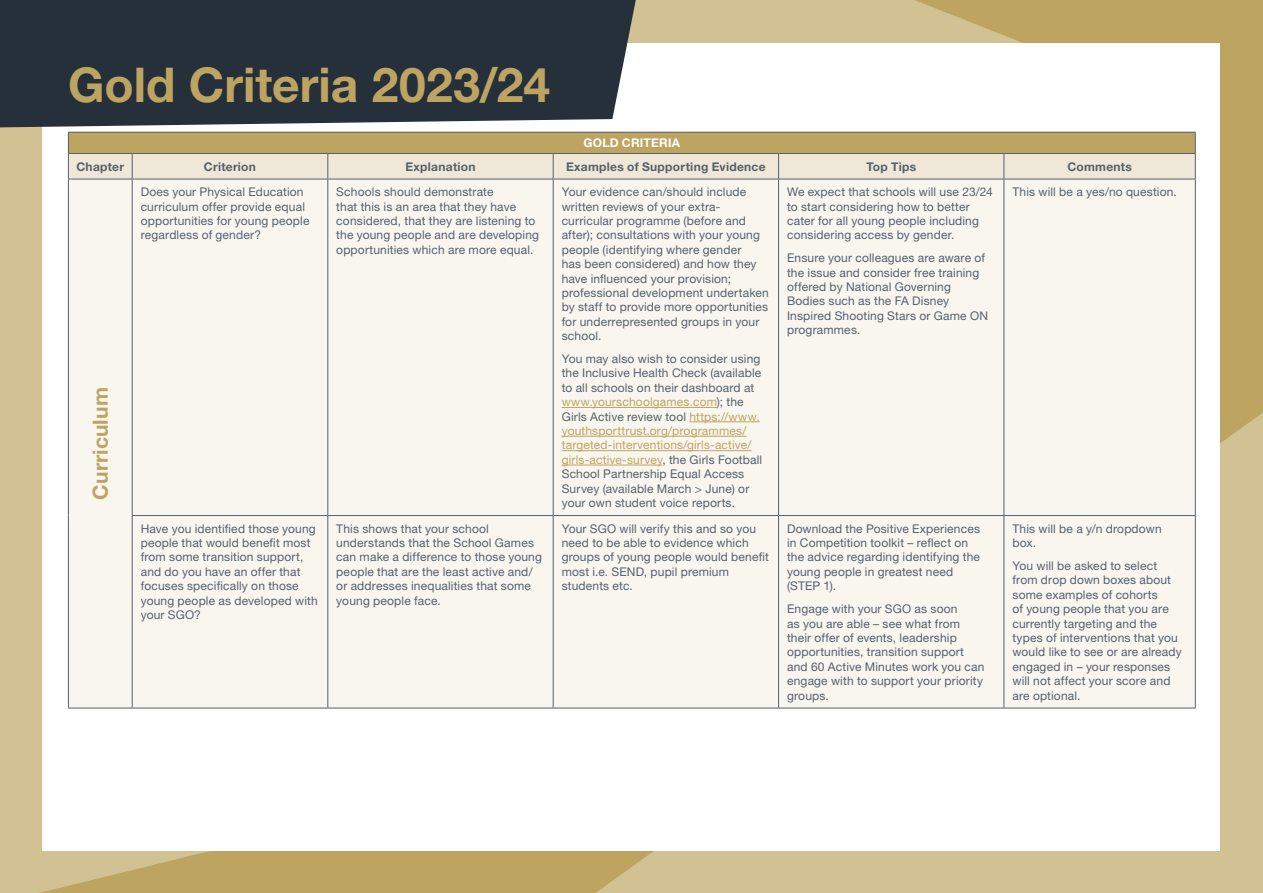
<style>
.page{position:relative;width:1263px;height:893px;background:#fff}
.page>*{position:absolute;margin:0;border:0;box-sizing:border-box;transform-origin:0 0}
.t1{font:700 48px "Helvetica Neue LT Pro";color:#bda561}
.t2{font:700 21px "Helvetica Neue LT Pro";letter-spacing:.005em;color:#bda561}
.t3{font:12px/14.4px "Helvetica Neue LT Pro";letter-spacing:.015em;color:#54616c}
.t4{font:700 12px "Helvetica Neue LT Pro";letter-spacing:.025em;color:#54616c}
.t5{font:700 12px "Helvetica Neue LT Pro";letter-spacing:.02em;color:#fff}
.s1{color:#bda561}
</style>
<div class="page">
<div style="left:0;top:127px;width:42px;height:420px;background:#d2c193"></div>
<div style="left:1062px;top:0;width:201px;height:403px;background:#bda561"></div>
<svg style="left:0;top:655px;width:578px;height:238px;background:#c6b278"></svg>
<svg style="left:578px;top:403px;width:685px;height:490px;background:#d1c091"></svg>
<svg style="left:636px;top:0;width:426px;height:43px;background:#cdba88"></svg>
<div style="left:43px;top:43px;width:1177px;height:807px;background:#fff"></div>
<div style="left:69px;top:180px;width:1126px;height:528px;background:#f9f6f0"></div>
<hr style="left:68px;top:132px;width:64px;height:1px;background:#54616c">
<hr style="left:132px;top:132px;width:196px;height:1px;background:#54616c">
<hr style="left:328px;top:132px;width:225px;height:1px;background:#54616c">
<hr style="left:553px;top:132px;width:225px;height:1px;background:#54616c">
<hr style="left:778px;top:132px;width:226px;height:1px;background:#54616c">
<hr style="left:1004px;top:132px;width:192px;height:1px;background:#54616c">
<hr style="left:68px;top:179px;width:64px;height:1px;background:#54616c">
<hr style="left:68px;top:179px;width:1px;height:337px;background:#54616c">
<hr style="left:132px;top:179px;width:196px;height:1px;background:#54616c">
<hr style="left:132px;top:179px;width:1px;height:336px;background:#54616c">
<hr style="left:328px;top:179px;width:225px;height:1px;background:#54616c">
<hr style="left:327px;top:179px;width:1px;height:336px;background:#54616c">
<hr style="left:553px;top:179px;width:225px;height:1px;background:#54616c">
<hr style="left:778px;top:179px;width:226px;height:1px;background:#54616c">
<hr style="left:778px;top:179px;width:1px;height:336px;background:#54616c">
<hr style="left:1004px;top:179px;width:192px;height:1px;background:#54616c">
<hr style="left:68px;top:516px;width:1px;height:192px;background:#54616c">
<hr style="left:132px;top:515px;width:196px;height:1px;background:#54616c">
<hr style="left:132px;top:516px;width:1px;height:192px;background:#54616c">
<hr style="left:328px;top:515px;width:225px;height:1px;background:#54616c">
<hr style="left:327px;top:516px;width:1px;height:192px;background:#54616c">
<hr style="left:553px;top:515px;width:225px;height:1px;background:#54616c">
<hr style="left:778px;top:515px;width:226px;height:1px;background:#54616c">
<hr style="left:778px;top:516px;width:1px;height:192px;background:#54616c">
<hr style="left:1004px;top:515px;width:192px;height:1px;background:#54616c">
<hr style="left:68px;top:708px;width:64px;height:1px;background:#54616c">
<hr style="left:132px;top:708px;width:196px;height:1px;background:#54616c">
<hr style="left:328px;top:708px;width:225px;height:1px;background:#54616c">
<hr style="left:553px;top:708px;width:225px;height:1px;background:#54616c">
<hr style="left:778px;top:708px;width:226px;height:1px;background:#54616c">
<hr style="left:1004px;top:708px;width:192px;height:1px;background:#54616c">
<svg style="left:68px;top:133px;width:1128px;height:46px;background:#d2c5a0"></svg>
<hr style="left:553px;top:179px;width:1px;height:336px;background:#54616c">
<hr style="left:1003px;top:179px;width:1px;height:336px;background:#54616c">
<hr style="left:1195px;top:179px;width:1px;height:336px;background:#54616c">
<hr style="left:553px;top:516px;width:1px;height:192px;background:#54616c">
<hr style="left:1003px;top:516px;width:1px;height:192px;background:#54616c">
<hr style="left:1195px;top:516px;width:1px;height:192px;background:#54616c">
<hr style="left:562px;top:407px;width:155px;height:1px;background:#bda561">
<hr style="left:689px;top:421px;width:71px;height:1px;background:#bda561">
<hr style="left:562px;top:436px;width:184px;height:1px;background:#bda561">
<hr style="left:562px;top:450px;width:189px;height:1px;background:#bda561">
<hr style="left:562px;top:465px;width:100px;height:1px;background:#bda561">
<div style="left:0;top:0;width:636px;height:127px;background:#25303b"></div>
<h1 class="t1" style="left:68px;top:55px;width:483px">Gold Criteria 2023/24</h1>
<p class="t5" style="left:584px;top:135px;width:98px">GOLD CRITERIA</p>
<p class="t4" style="left:76px;top:159px;width:49px">Chapter</p>
<p class="t4" style="left:204px;top:159px;width:54px">Criterion</p>
<p class="t4" style="left:405px;top:159px;width:72px">Explanation</p>
<p class="t4" style="left:566px;top:159px;width:201px">Examples of Supporting Evidence</p>
<p class="t4" style="left:866px;top:159px;width:51px">Top Tips</p>
<p class="t4" style="left:1067px;top:159px;width:66px">Comments</p>
<h2 class="t2" style="left:87px;top:500px;width:114px;rotate:-90deg">Curriculum</h2>
<p class="t3" style="left:141px;top:184px;width:170px">Does your Physical Education curriculum offer provide equal opportunities for young people regardless of gender?</p>
<p class="t3" style="left:336px;top:184px;width:204px">Schools should demonstrate<br>that this is an area that they have considered, that they are listening to the young people and are developing opportunities which are more equal.</p>
<p class="t3" style="left:562px;top:184px;width:209px">Your evidence can/should include written reviews of your extra&shy;curricular programme (before and after); consultations with your young people (identifying where gender<br>has been considered) and how they have influenced your provision; professional development undertaken by staff to provide more opportunities for underrepresented groups in your school.</p>
<p class="t3" style="left:562px;top:351px;width:202px">You may also wish to consider using the Inclusive Health Check (available to all schools on their dashboard at <span class="s1">www.yourschoolgames.com</span>); the Girls Active review tool <span class="s1">https://www. youthsporttrust.org/programmes/ targeted-interventions/girls-active/ girls-active-survey</span>, the Girls Football School Partnership Equal Access Survey (available March &gt; June) or your own student voice reports.</p>
<p class="t3" style="left:787px;top:184px;width:207px">We expect that schools will use 23/24 to start considering how to better cater for all young people including considering access by gender.</p>
<p class="t3" style="left:787px;top:250px;width:202px">Ensure your colleagues are aware of the issue and consider free training offered by National Governing<br>Bodies such as the FA Disney<br>Inspired Shooting Stars or Game ON programmes.</p>
<p class="t3" style="left:141px;top:521px;width:179px">Have you identified those young people that would benefit most from some transition support, and do you have an offer that focuses specifically on those young people as developed with your SGO?</p>
<p class="t3" style="left:336px;top:521px;width:207px">This shows that your school understands that the School Games can make a difference to those young people that are the least active and/ or addresses inequalities that some young people face.</p>
<p class="t3" style="left:562px;top:521px;width:209px">Your SGO will verify this and so you need to be able to evidence which groups of young people would benefit most i.e. SEND, pupil premium students etc.</p>
<p class="t3" style="left:787px;top:521px;width:195px">Download the Positive Experiences in Competition toolkit – reflect on the advice regarding identifying the young people in greatest need (STEP 1).</p>
<p class="t3" style="left:787px;top:601px;width:199px">Engage with your SGO as soon<br>as you are able – see what from their offer of events, leadership opportunities, transition support and 60 Active Minutes work you can engage with to support your priority groups.</p>
<p class="t3" style="left:1012px;top:184px;width:166px">This will be a yes/no question.</p>
<p class="t3" style="left:1012px;top:521px;width:151px">This will be a y/n dropdown box.</p>
<p class="t3" style="left:1012px;top:558px;width:171px">You will be asked to select from drop down boxes about some examples of cohorts<br>of young people that you are currently targeting and the types of interventions that you would like to see or are already engaged in – your responses will not affect your score and are optional.</p>
</div>
